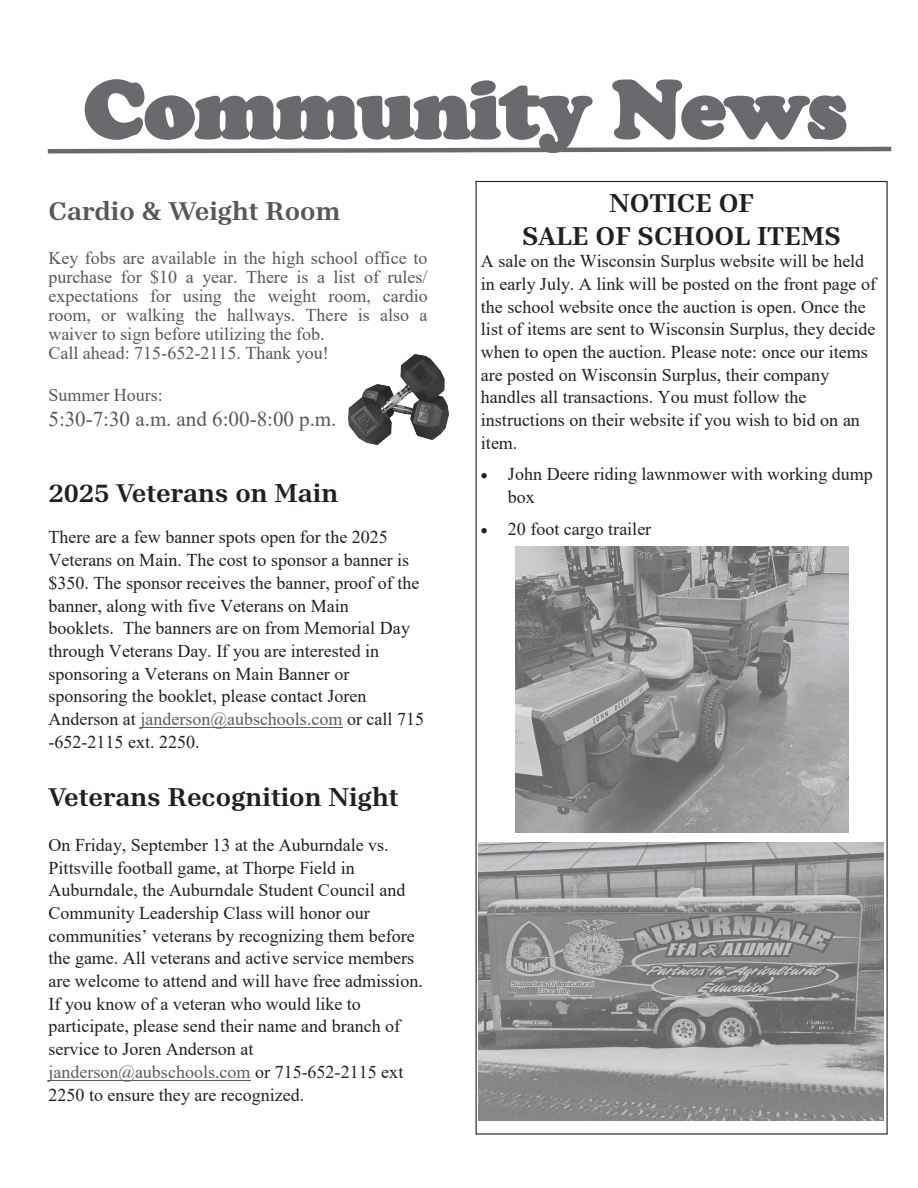
<style>
.page{position:relative;width:918px;height:1188px;background:#fff}
.page>*{position:absolute;margin:0;border:0;box-sizing:border-box;transform-origin:0 0}
.t1{font:900 84px "Cooper";color:#696a6d}
.t2{font:700 27px/33px "Aptos Serif";color:#231f20;text-align:center}
.t3{font:700 27px "Aptos Serif";color:#57585a}
.t4{font:21px "Times New Roman";color:#57585a}
.t5{font:18px/22.6px "Times New Roman";color:#231f20}
.t6{font:18px/19px "Times New Roman";color:#57585a}
.s1{color:#5d5d60}
</style>
<div class="page">
<hr style="left:49px;top:1080px;width:202px;height:1px;background:#5d5d60">
<hr style="left:140px;top:727px;width:203px;height:1px;background:#5d5d60">
<img style="left:478px;top:842px;width:406px;height:279px">
<img style="left:515px;top:546px;width:333px;height:287px">
<img style="left:348px;top:354px;width:101px;height:91px">
<svg style="left:47px;top:146px;width:845px;height:8px"></svg>
<p class="t1" style="left:84px;top:60px;width:765px">Community News</p>
<p class="t3" style="left:48px;top:193px;width:293px">Cardio &amp; Weight Room</p>
<p class="t6" style="left:48px;top:248px;width:381px">Key fobs are available in the high school office to purchase for $10 a year. There is a list of rules/ expectations for using the weight room, cardio room, or walking the hallways. There is also a waiver to sign before utilizing the fob.<br>Call ahead: 715-652-2115. Thank you!</p>
<p class="t6" style="left:48px;top:385px;width:116px">Summer Hours:</p>
<p class="t4" style="left:48px;top:404px;width:289px">5:30-7:30 a.m. and 6:00-8:00 p.m.</p>
<p class="t2" style="left:49px;top:476px;width:291px">2025 Veterans on Main</p>
<p class="t5" style="left:49px;top:526px;width:377px">There are a few banner spots open for the 2025<br>Veterans on Main. The cost to sponsor a banner is $350. The sponsor receives the banner, proof of the banner, along with five Veterans on Main<br>booklets. The banners are on from Memorial Day through Veterans Day. If you are interested in sponsoring a Veterans on Main Banner or sponsoring the booklet, please contact Joren Anderson at <span class="s1">janderson@aubschools.com</span> or call 715 -652-2115 ext. 2250.</p>
<p class="t2" style="left:49px;top:780px;width:352px">Veterans Recognition Night</p>
<p class="t5" style="left:49px;top:833px;width:376px">On Friday, September 13 at the Auburndale vs.<br>Pittsville football game, at Thorpe Field in Auburndale, the Auburndale Student Council and Community Leadership Class will honor our communities’ veterans by recognizing them before the game. All veterans and active service members are welcome to attend and will have free admission.<br>If you know of a veteran who would like to participate, please send their name and branch of service to Joren Anderson at <span class="s1">janderson@aubschools.com</span> or 715-652-2115 ext 2250 to ensure they are recognized.</p>
<p class="t2" style="left:522px;top:185px;width:320px">NOTICE OF<br>SALE OF SCHOOL ITEMS</p>
<p class="t5" style="left:481px;top:249px;width:397px">A sale on the Wisconsin Surplus website will be held in early July. A link will be posted on the front page of the school website once the auction is open. Once the list of items are sent to Wisconsin Surplus, they decide when to open the auction. Please note: once our items are posted on Wisconsin Surplus, their company handles all transactions. You must follow the instructions on their website if you wish to bid on an item.</p>
<p class="t5" style="left:508px;top:462px;width:366px;text-indent:-27px">• John Deere riding lawnmower with working dump box</p>
<p class="t5" style="left:481px;top:517px;width:172px">• 20 foot cargo trailer</p>
</div>
